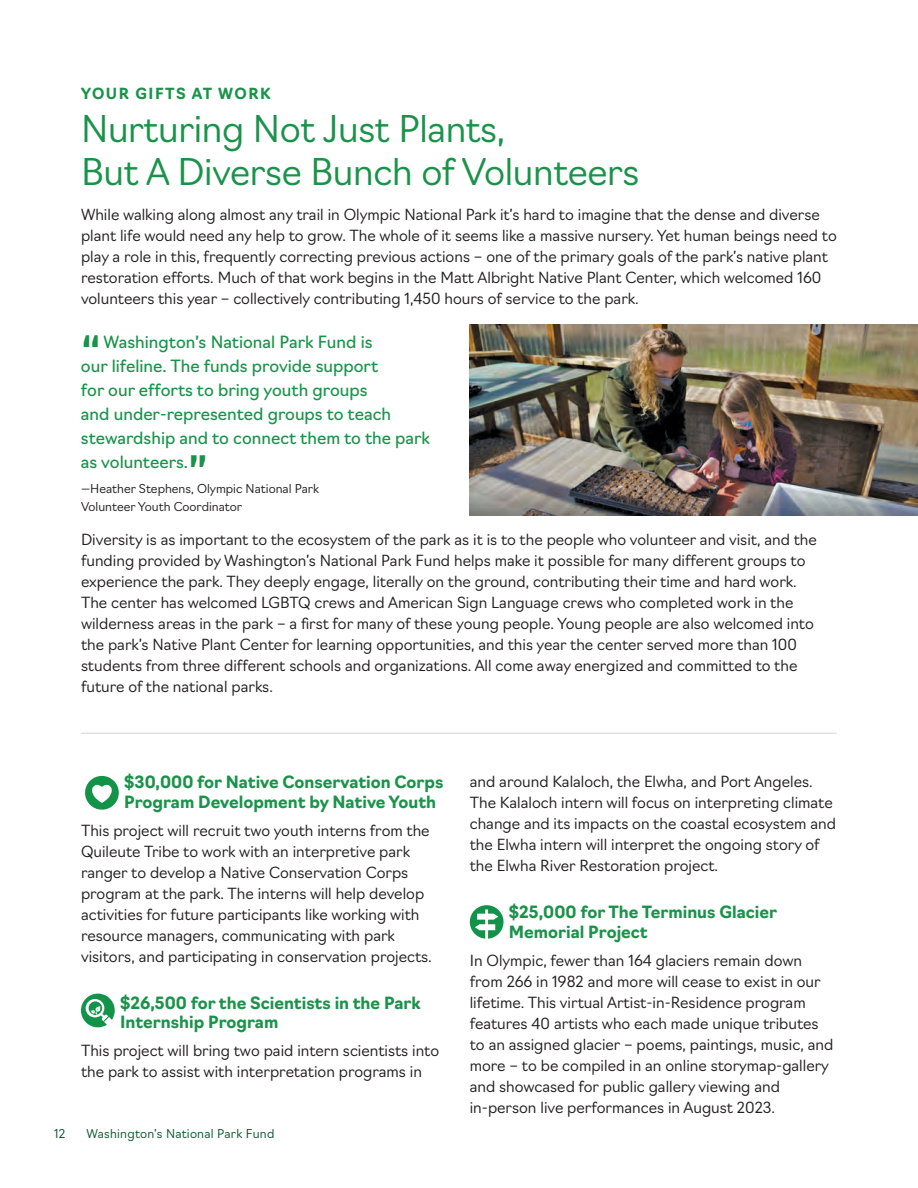
<style>
.page{position:relative;width:918px;height:1188px;background:#fff}
.page>*{position:absolute;margin:0;border:0;box-sizing:border-box;transform-origin:0 0}
.t1{font:45px "Navigo";color:#1a934a}
.Header_4{font:300 36px/43.2px "Navigo";letter-spacing:-.01em;color:#1a934a}
.t2{font:16.5px/24px "Navigo";color:#1a934a}
.Header_6{font:700 16.5px/19.8px "Navigo";color:#1a934a}
.Project_Descriptions{font:300 15px/21px "Navigo";color:#231f20}
.Paragraph_text{font:300 15px/21px "Navigo";color:#231f20}
.Header_7{font:700 15px "Navigo";letter-spacing:.1em;color:#1a934a}
.Quote_byline{font:300 12px "Navigo";color:#231f20}
.t3{font:300 12px "Navigo";letter-spacing:.02em;color:#0c562e}
</style>
<div class="page">
<img style="left:470px;top:324px;width:448px;height:192px">
<hr style="left:81px;top:733px;width:756px;height:1px;background:#e1e2e4">
<svg style="left:81px;top:994px;width:34px;height:33px"></svg>
<svg style="left:85px;top:776px;width:34px;height:34px"></svg>
<svg style="left:470px;top:905px;width:34px;height:34px"></svg>
<p class="Header_7" style="left:81px;top:82px;width:191px">YOUR GIFTS AT WORK</p>
<p class="Header_4" style="left:81px;top:105px;width:560px">Nurturing Not Just Plants,<br>But A Diverse Bunch of Volunteers</p>
<p class="Project_Descriptions" style="left:81px;top:203px;width:757px">While walking along almost any trail in Olympic National Park it’s hard to imagine that the dense and diverse plant life would need any help to grow. The whole of it seems like a massive nursery. Yet human beings need to play a role in this, frequently correcting previous actions – one of the primary goals of the park’s native plant restoration efforts. Much of that work begins in the Matt Albright Native Plant Center, which welcomed 160 volunteers this year – collectively contributing 1,450 hours of service to the park.</p>
<p class="t1" style="left:81px;top:317px;width:21px">“</p>
<p class="t2" style="left:81px;top:329px;width:351px;text-indent:22px">Washington’s National Park Fund is<br>our lifeline. The funds provide support<br>for our efforts to bring youth groups<br>and under-represented groups to teach stewardship and to connect them to the park as volunteers.</p>
<p class="Quote_byline" style="left:81px;top:479px;width:240px">—Heather Stephens, Olympic National Park</p>
<p class="t1" style="left:188px;top:437px;width:21px">”</p>
<p class="Quote_byline" style="left:81px;top:497px;width:163px">Volunteer Youth Coordinator</p>
<p class="Paragraph_text" style="left:81px;top:528px;width:737px">Diversity is as important to the ecosystem of the park as it is to the people who volunteer and visit, and the funding provided by Washington’s National Park Fund helps make it possible for many different groups to experience the park. They deeply engage, literally on the ground, contributing their time and hard work.<br>The center has welcomed LGBTQ crews and American Sign Language crews who completed work in the wilderness areas in the park – a first for many of these young people. Young people are also welcomed into the park’s Native Plant Center for learning opportunities, and this year the center served more than 100 students from three different schools and organizations. All come away energized and committed to the future of the national parks.</p>
<p class="Header_6" style="left:124px;top:771px;width:321px">$30,000 for Native Conservation Corps<br>Program Development by Native Youth</p>
<p class="Project_Descriptions" style="left:81px;top:819px;width:352px">This project will recruit two youth interns from the Quileute Tribe to work with an interpretive park ranger to develop a Native Conservation Corps program at the park. The interns will help develop activities for future participants like working with resource managers, communicating with park visitors, and participating in conservation projects.</p>
<p class="Header_6" style="left:120px;top:991px;width:302px">$26,500 for the Scientists in the Park<br>Internship Program</p>
<p class="Project_Descriptions" style="left:81px;top:1039px;width:360px">This project will bring two paid intern scientists into the park to assist with interpretation programs in</p>
<p class="t3" style="left:54px;top:1124px;width:13px">12</p>
<p class="t3" style="left:86px;top:1124px;width:190px">Washington’s National Park Fund</p>
<p class="Project_Descriptions" style="left:470px;top:770px;width:368px">and around Kalaloch, the Elwha, and Port Angeles.<br>The Kalaloch intern will focus on interpreting climate change and its impacts on the coastal ecosystem and the Elwha intern will interpret the ongoing story of the Elwha River Restoration project.</p>
<p class="Header_6" style="left:509px;top:901px;width:270px">$25,000 for The Terminus Glacier<br>Memorial Project</p>
<p class="Project_Descriptions" style="left:470px;top:948px;width:365px">In Olympic, fewer than 164 glaciers remain down from 266 in 1982 and more will cease to exist in our lifetime. This virtual Artist-in-Residence program features 40 artists who each made unique tributes to an assigned glacier – poems, paintings, music, and more – to be compiled in an online storymap-gallery and showcased for public gallery viewing and in-person live performances in August 2023.</p>
</div>
